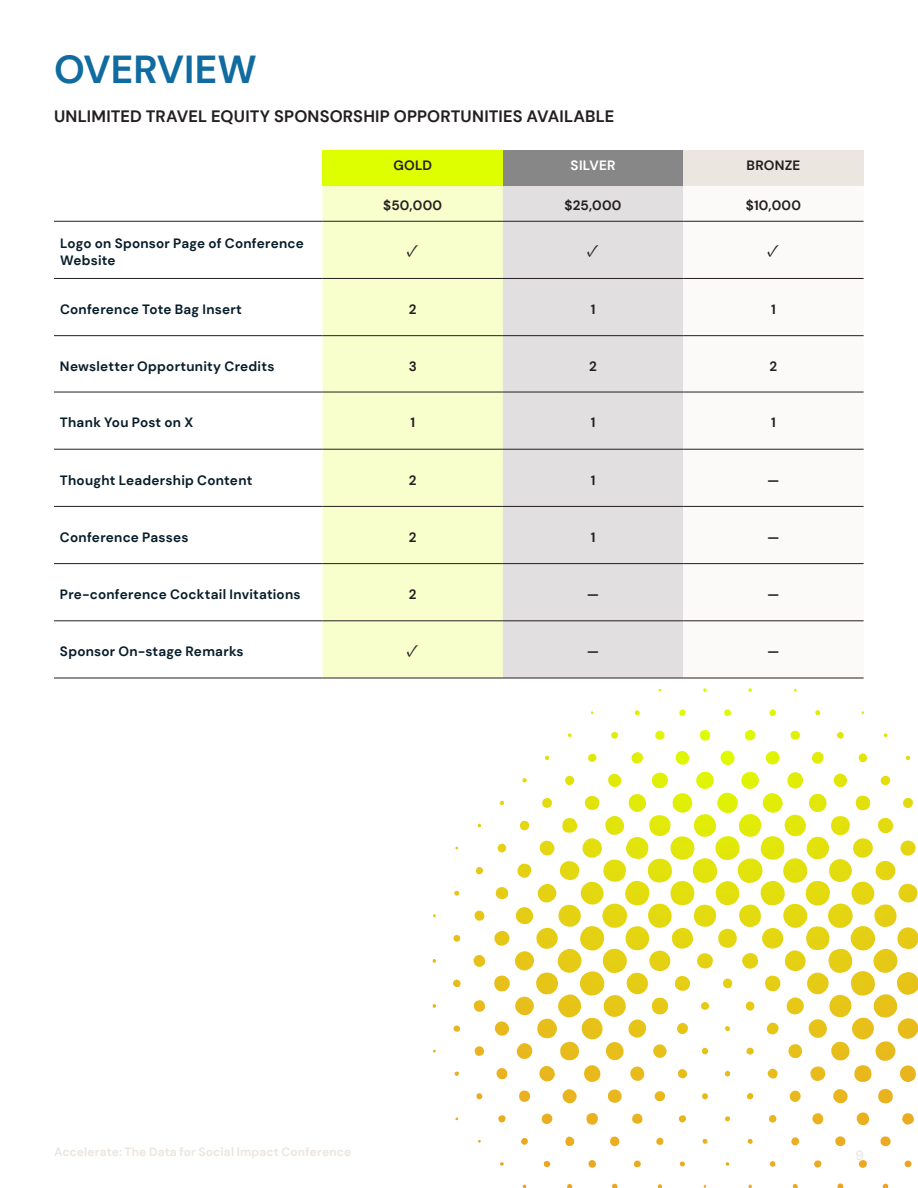
<style>
.page{position:relative;width:918px;height:1188px;background:#fff}
.page>*{position:absolute;margin:0;border:0;box-sizing:border-box;transform-origin:0 0}
.t1{font:700 39px "DM Sans";color:#106ba0}
.t2{font:600 18px "Minion Pro";color:#231f20}
.t3{font:700 16.5px "DM Sans";letter-spacing:.01em;color:#231f20}
.Paragraph{font:700 13.5px/16.2px "DM Sans";letter-spacing:.015em;color:#081d2a}
.t4{font:700 13.5px "DM Sans";letter-spacing:.02em;color:#231f20}
.t5{font:700 13.5px "DM Sans";letter-spacing:.02em;color:#fff}
.t6{font:500 13.5px "DM Sans";color:#ebe6e0}
.t7{font:700 12px "DM Sans";letter-spacing:.01em;color:#ebe6e0}
</style>
<div class="page">
<div style="left:323px;top:151px;width:180px;height:35px;background:#deff00"></div>
<div style="left:503px;top:151px;width:180px;height:35px;background:#888787"></div>
<div style="left:683px;top:151px;width:181px;height:35px;background:#ebe6e0"></div>
<div style="left:323px;top:186px;width:180px;height:492px;background:#f8ffcc"></div>
<div style="left:503px;top:186px;width:180px;height:492px;background:#e1dfdf"></div>
<svg style="left:683px;top:220px;width:181px;height:458px"></svg>
<hr style="left:323px;top:221px;width:180px;height:1px;background:#231f20">
<hr style="left:503px;top:221px;width:180px;height:1px;background:#231f20">
<hr style="left:683px;top:221px;width:181px;height:1px;background:#231f20">
<hr style="left:323px;top:278px;width:180px;height:1px;background:#231f20">
<hr style="left:503px;top:278px;width:180px;height:1px;background:#231f20">
<hr style="left:683px;top:278px;width:181px;height:1px;background:#231f20">
<hr style="left:323px;top:335px;width:180px;height:1px;background:#231f20">
<hr style="left:503px;top:335px;width:180px;height:1px;background:#231f20">
<hr style="left:683px;top:335px;width:181px;height:1px;background:#231f20">
<hr style="left:323px;top:392px;width:180px;height:1px;background:#231f20">
<hr style="left:503px;top:392px;width:180px;height:1px;background:#231f20">
<hr style="left:683px;top:392px;width:181px;height:1px;background:#231f20">
<hr style="left:323px;top:449px;width:180px;height:1px;background:#231f20">
<hr style="left:503px;top:449px;width:180px;height:1px;background:#231f20">
<hr style="left:683px;top:449px;width:181px;height:1px;background:#231f20">
<hr style="left:323px;top:506px;width:180px;height:1px;background:#231f20">
<hr style="left:503px;top:506px;width:180px;height:1px;background:#231f20">
<hr style="left:683px;top:506px;width:181px;height:1px;background:#231f20">
<hr style="left:323px;top:563px;width:180px;height:1px;background:#231f20">
<hr style="left:503px;top:563px;width:180px;height:1px;background:#231f20">
<hr style="left:683px;top:563px;width:181px;height:1px;background:#231f20">
<hr style="left:323px;top:620px;width:180px;height:1px;background:#231f20">
<hr style="left:503px;top:620px;width:180px;height:1px;background:#231f20">
<hr style="left:683px;top:620px;width:181px;height:1px;background:#231f20">
<hr style="left:323px;top:678px;width:180px;height:1px;background:#231f20">
<hr style="left:503px;top:678px;width:180px;height:1px;background:#231f20">
<hr style="left:683px;top:678px;width:181px;height:1px;background:#231f20">
<hr style="left:54px;top:221px;width:269px;height:1px;background:#231f20">
<hr style="left:54px;top:278px;width:269px;height:1px;background:#231f20">
<hr style="left:54px;top:335px;width:269px;height:1px;background:#231f20">
<hr style="left:54px;top:392px;width:269px;height:1px;background:#231f20">
<hr style="left:54px;top:449px;width:269px;height:1px;background:#231f20">
<hr style="left:54px;top:506px;width:269px;height:1px;background:#231f20">
<hr style="left:54px;top:563px;width:269px;height:1px;background:#231f20">
<hr style="left:54px;top:620px;width:269px;height:1px;background:#231f20">
<hr style="left:54px;top:678px;width:269px;height:1px;background:#231f20">
<svg style="left:699px;top:730px;width:12px;height:11px"></svg>
<svg style="left:744px;top:730px;width:12px;height:11px"></svg>
<svg style="left:835px;top:1136px;width:11px;height:11px"></svg>
<svg style="left:880px;top:1136px;width:11px;height:11px"></svg>
<svg style="left:610px;top:1137px;width:10px;height:10px"></svg>
<svg style="left:565px;top:1137px;width:10px;height:9px"></svg>
<svg style="left:790px;top:731px;width:10px;height:9px"></svg>
<svg style="left:655px;top:731px;width:10px;height:9px"></svg>
<svg style="left:791px;top:1137px;width:9px;height:9px"></svg>
<svg style="left:858px;top:1160px;width:9px;height:8px"></svg>
<svg style="left:453px;top:980px;width:8px;height:8px"></svg>
<svg style="left:588px;top:1160px;width:8px;height:8px"></svg>
<svg style="left:656px;top:1138px;width:8px;height:7px"></svg>
<svg style="left:814px;top:1160px;width:8px;height:8px"></svg>
<svg style="left:521px;top:1138px;width:7px;height:7px"></svg>
<svg style="left:724px;top:709px;width:8px;height:7px"></svg>
<svg style="left:611px;top:732px;width:8px;height:7px"></svg>
<svg style="left:837px;top:732px;width:7px;height:7px"></svg>
<svg style="left:453px;top:935px;width:8px;height:7px"></svg>
<svg style="left:633px;top:1161px;width:8px;height:7px"></svg>
<svg style="left:904px;top:1161px;width:8px;height:7px"></svg>
<svg style="left:679px;top:710px;width:7px;height:6px"></svg>
<svg style="left:769px;top:710px;width:7px;height:6px"></svg>
<svg style="left:453px;top:1025px;width:7px;height:7px"></svg>
<svg style="left:543px;top:1161px;width:8px;height:7px"></svg>
<svg style="left:837px;top:1183px;width:7px;height:5px"></svg>
<svg style="left:612px;top:1184px;width:6px;height:4px"></svg>
<svg style="left:770px;top:1161px;width:6px;height:6px"></svg>
<svg style="left:882px;top:1184px;width:7px;height:4px"></svg>
<svg style="left:815px;top:710px;width:6px;height:6px"></svg>
<svg style="left:454px;top:891px;width:6px;height:5px"></svg>
<svg style="left:634px;top:710px;width:6px;height:6px"></svg>
<svg style="left:702px;top:1139px;width:6px;height:5px"></svg>
<svg style="left:747px;top:1139px;width:6px;height:5px"></svg>
<svg style="left:680px;top:1162px;width:5px;height:5px"></svg>
<svg style="left:567px;top:1184px;width:5px;height:4px"></svg>
<svg style="left:792px;top:1184px;width:6px;height:4px"></svg>
<svg style="left:454px;top:1072px;width:5px;height:4px"></svg>
<svg style="left:658px;top:1184px;width:4px;height:4px"></svg>
<svg style="left:703px;top:688px;width:4px;height:4px"></svg>
<svg style="left:883px;top:733px;width:5px;height:4px"></svg>
<svg style="left:432px;top:959px;width:4px;height:4px"></svg>
<svg style="left:500px;top:1162px;width:4px;height:4px"></svg>
<svg style="left:726px;top:1162px;width:4px;height:4px"></svg>
<svg style="left:748px;top:688px;width:4px;height:4px"></svg>
<svg style="left:567px;top:733px;width:5px;height:4px"></svg>
<svg style="left:473px;top:751px;width:445px;height:375px"></svg>
<svg style="left:522px;top:1185px;width:5px;height:3px"></svg>
<svg style="left:748px;top:1185px;width:4px;height:3px"></svg>
<svg style="left:432px;top:1004px;width:4px;height:4px"></svg>
<p class="t1" style="left:54px;top:45px;width:204px">OVERVIEW</p>
<p class="t3" style="left:54px;top:106px;width:562px">UNLIMITED TRAVEL EQUITY SPONSORSHIP OPPORTUNITIES AVAILABLE</p>
<p class="t4" style="left:393px;top:157px;width:40px">GOLD</p>
<p class="t5" style="left:571px;top:157px;width:46px">SILVER</p>
<p class="t4" style="left:746px;top:157px;width:55px">BRONZE</p>
<p class="t4" style="left:383px;top:197px;width:60px">$50,000</p>
<p class="t4" style="left:565px;top:197px;width:58px">$25,000</p>
<p class="t4" style="left:746px;top:197px;width:57px">$10,000</p>
<p class="Paragraph" style="left:60px;top:236px;width:245px">Logo on Sponsor Page of Conference<br>Website</p>
<p class="t2" style="left:407px;top:238px;width:14px">✓</p>
<p class="t2" style="left:587px;top:238px;width:14px">✓</p>
<p class="t2" style="left:767px;top:238px;width:14px">✓</p>
<p class="Paragraph" style="left:60px;top:301px;width:183px">Conference Tote Bag Insert</p>
<p class="t4" style="left:409px;top:301px;width:9px">2</p>
<p class="t4" style="left:591px;top:301px;width:6px">1</p>
<p class="t4" style="left:771px;top:301px;width:6px">1</p>
<p class="Paragraph" style="left:60px;top:358px;width:216px">Newsletter Opportunity Credits</p>
<p class="t4" style="left:409px;top:357px;width:10px">3</p>
<p class="t4" style="left:589px;top:357px;width:9px">2</p>
<p class="t4" style="left:770px;top:357px;width:9px">2</p>
<p class="Paragraph" style="left:60px;top:414px;width:135px">Thank You Post on X</p>
<p class="t4" style="left:410px;top:414px;width:6px">1</p>
<p class="t4" style="left:591px;top:414px;width:6px">1</p>
<p class="t4" style="left:771px;top:414px;width:6px">1</p>
<p class="Paragraph" style="left:60px;top:472px;width:194px">Thought Leadership Content</p>
<p class="t4" style="left:409px;top:471px;width:9px">2</p>
<p class="t4" style="left:591px;top:471px;width:6px">1</p>
<p class="t4" style="left:768px;top:471px;width:13px">—</p>
<p class="Paragraph" style="left:60px;top:529px;width:130px">Conference Passes</p>
<p class="t4" style="left:409px;top:529px;width:9px">2</p>
<p class="t4" style="left:591px;top:529px;width:6px">1</p>
<p class="t4" style="left:768px;top:529px;width:13px">—</p>
<p class="Paragraph" style="left:60px;top:586px;width:242px">Pre-conference Cocktail Invitations</p>
<p class="t4" style="left:409px;top:586px;width:9px">2</p>
<p class="t4" style="left:587px;top:586px;width:13px">—</p>
<p class="t4" style="left:768px;top:586px;width:13px">—</p>
<p class="Paragraph" style="left:60px;top:643px;width:185px">Sponsor On-stage Remarks</p>
<p class="t2" style="left:407px;top:638px;width:14px">✓</p>
<p class="t4" style="left:587px;top:643px;width:13px">—</p>
<p class="t4" style="left:768px;top:643px;width:13px">—</p>
<p class="t7" style="left:54px;top:1144px;width:299px">Accelerate: The Data for Social Impact Conference</p>
<p class="t6" style="left:855px;top:1147px;width:10px">9</p>
</div>
